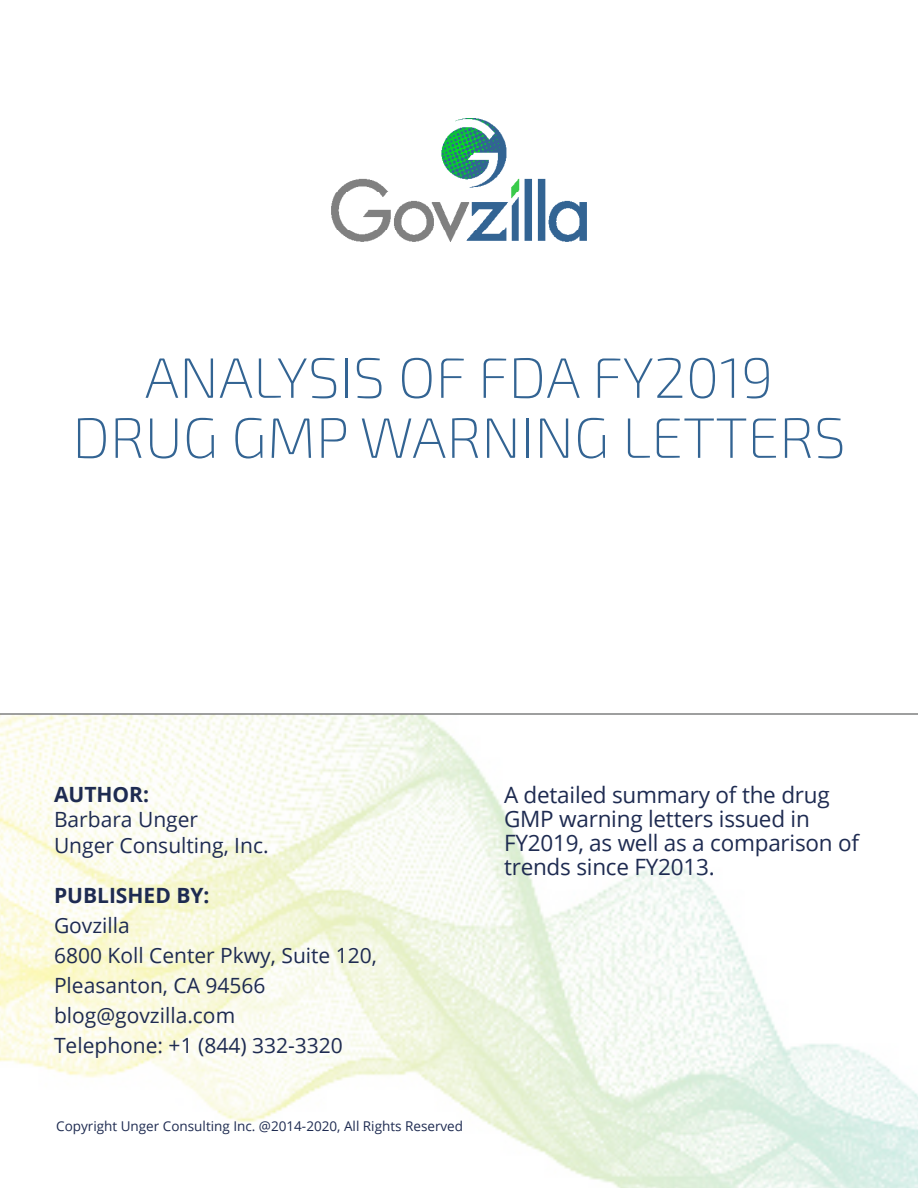
<style>
.page{position:relative;width:918px;height:1188px;background:#fff}
.page>*{position:absolute;margin:0;border:0;box-sizing:border-box;transform-origin:0 0}
.t1{font:200 57px/60px "Exo 2";color:#336493;text-align:center}
.t2{font:22.5px/24px "Open Sans";letter-spacing:-.01em;color:#1e2b51}
.t3{font:21px/30px "Open Sans";color:#1e2b51}
.t4{font:700 21px "Open Sans";color:#1e2b51}
.t5{font:13.5px "Open Sans";color:#1e2b51}
</style>
<div class="page">
<img style="left:0;top:715px;width:918px;height:473px">
<img style="left:331px;top:118px;width:256px;height:124px">
<hr style="left:0;top:713px;width:918px;height:2px;background:#7f8080">
<h1 class="t1" style="left:72px;top:349px;width:775px">ANALYSIS OF FDA FY2019<br>DRUG GMP WARNING LETTERS</h1>
<p class="t4" style="left:54px;top:780px;width:97px">AUTHOR:</p>
<p class="t3" style="left:54px;top:807px;width:216px;line-height:25.2px">Barbara Unger<br>Unger Consulting, Inc.</p>
<p class="t4" style="left:54px;top:880px;width:157px">PUBLISHED BY:</p>
<p class="t3" style="left:54px;top:910px;width:325px">Govzilla<br>6800 Koll Center Pkwy, Suite 120,<br>Pleasanton, CA 94566 blog@govzilla.com<br>Telephone: +1 (844) 332-3320</p>
<p class="t5" style="left:56px;top:1117px;width:408px">Copyright Unger Consulting Inc. @2014-2020, All Rights Reserved</p>
<p class="t2" style="left:504px;top:783px;width:357px">A detailed summary of the drug<br>GMP warning letters issued in<br>FY2019, as well as a comparison of trends since FY2013.</p>
</div>
